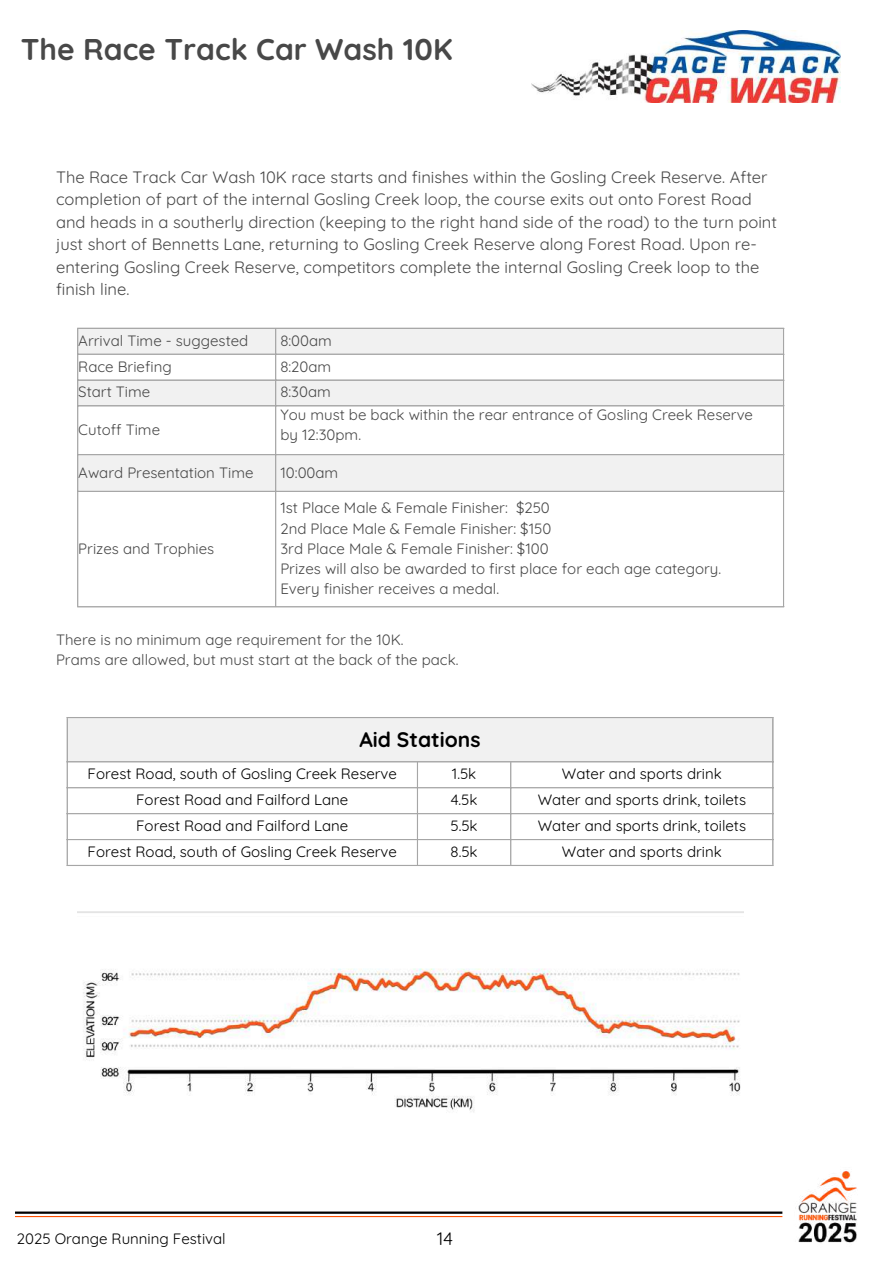
<style>
.page{position:relative;width:894px;height:1264px;background:#fff}
.page>*{position:absolute;margin:0;border:0;box-sizing:border-box;transform-origin:0 0}
.t1{font:700 30px "Quicksand";color:#484848}
.t2{font:700 21px "Quicksand";color:#000}
.t3{font:18px "Quicksand";color:#000}
.t4{font:16.5px/22.5px "Quicksand";color:#484848}
.t5{font:15px/20.2px "Quicksand";color:#484848}
.t6{font:15px "Quicksand";color:#000}
</style>
<div class="page">
<hr style="left:15px;top:1211px;width:767px;height:2px;background:#000">
<hr style="left:15px;top:1215px;width:767px;height:2px;background:#ff5100">
<div style="left:67px;top:717px;width:706px;height:45px;background:#f1f1f1"></div>
<hr style="left:67px;top:718px;width:1px;height:146px;background:#a6a6a6">
<hr style="left:417px;top:762px;width:1px;height:102px;background:#a6a6a6">
<hr style="left:510px;top:762px;width:1px;height:102px;background:#a6a6a6">
<hr style="left:772px;top:718px;width:1px;height:146px;background:#a6a6a6">
<hr style="left:67px;top:717px;width:706px;height:1px;background:#a6a6a6">
<hr style="left:67px;top:761px;width:706px;height:1px;background:#a6a6a6">
<hr style="left:67px;top:787px;width:706px;height:1px;background:#a6a6a6">
<hr style="left:67px;top:813px;width:706px;height:1px;background:#a6a6a6">
<hr style="left:67px;top:839px;width:706px;height:1px;background:#a6a6a6">
<hr style="left:67px;top:864px;width:706px;height:2px;background:#a6a6a6">
<svg style="left:78px;top:329px;width:704px;height:162px;fill:#f1f1f1"></svg>
<hr style="left:77px;top:329px;width:1px;height:277px;background:#a6a6a6">
<hr style="left:275px;top:329px;width:1px;height:277px;background:#a6a6a6">
<hr style="left:782px;top:329px;width:1px;height:277px;background:#a6a6a6">
<hr style="left:77px;top:328px;width:706px;height:1px;background:#a6a6a6">
<hr style="left:77px;top:353px;width:706px;height:2px;background:#a6a6a6">
<hr style="left:77px;top:379px;width:706px;height:1px;background:#a6a6a6">
<hr style="left:77px;top:405px;width:706px;height:1px;background:#a6a6a6">
<hr style="left:77px;top:454px;width:706px;height:1px;background:#a6a6a6">
<hr style="left:77px;top:491px;width:706px;height:1px;background:#a6a6a6">
<hr style="left:77px;top:606px;width:706px;height:1px;background:#a6a6a6">
<img style="left:77px;top:911px;width:666px;height:201px">
<img style="left:782px;top:1171px;width:75px;height:72px">
<img style="left:531px;top:31px;width:309px;height:72px">
<h1 class="t1" style="left:21px;top:29px;width:433px">The Race Track Car Wash 10K</h1>
<p class="t4" style="left:56px;top:165px;width:722px">The Race Track Car Wash 10K race starts and finishes within the Gosling Creek Reserve. After completion of part of the internal Gosling Creek loop, the course exits out onto Forest Road and heads in a southerly direction (keeping to the right hand side of the road) to the turn point just short of Bennetts Lane, returning to Gosling Creek Reserve along Forest Road. Upon re&shy;entering Gosling Creek Reserve, competitors complete the internal Gosling Creek loop to the finish line.</p>
<p class="t5" style="left:78px;top:330px;width:171px">Arrival Time - suggested</p>
<p class="t5" style="left:280px;top:330px;width:53px">8:00am</p>
<p class="t5" style="left:78px;top:356px;width:95px">Race Briefing</p>
<p class="t5" style="left:280px;top:356px;width:52px">8:20am</p>
<p class="t5" style="left:78px;top:382px;width:73px">Start Time</p>
<p class="t5" style="left:280px;top:382px;width:52px">8:30am</p>
<p class="t5" style="left:78px;top:419px;width:83px">Cutoff Time</p>
<p class="t5" style="left:280px;top:404px;width:474px">You must be back within the rear entrance of Gosling Creek Reserve by 12:30pm.</p>
<p class="t5" style="left:78px;top:462px;width:177px">Award Presentation Time</p>
<p class="t5" style="left:280px;top:462px;width:59px">10:00am</p>
<p class="t5" style="left:78px;top:538px;width:137px">Prizes and Trophies</p>
<p class="t5" style="left:280px;top:497px;width:442px">1st Place Male &amp; Female Finisher: $250<br>2nd Place Male &amp; Female Finisher: $150<br>3rd Place Male &amp; Female Finisher: $100<br>Prizes will also be awarded to first place for each age category.<br>Every finisher receives a medal.</p>
<p class="t5" style="left:56px;top:629px;width:404px">There is no minimum age requirement for the 10K.<br>Prams are allowed, but must start at the back of the pack.</p>
<h2 class="t2" style="left:359px;top:726px;width:122px">Aid Stations</h2>
<p class="t6" style="left:87px;top:764px;width:311px">Forest Road, south of Gosling Creek Reserve</p>
<p class="t6" style="left:452px;top:764px;width:26px">1.5k</p>
<p class="t6" style="left:561px;top:764px;width:161px">Water and sports drink</p>
<p class="t6" style="left:136px;top:790px;width:214px">Forest Road and Failford Lane</p>
<p class="t6" style="left:450px;top:790px;width:28px">4.5k</p>
<p class="t6" style="left:537px;top:790px;width:210px">Water and sports drink, toilets</p>
<p class="t6" style="left:136px;top:816px;width:214px">Forest Road and Failford Lane</p>
<p class="t6" style="left:450px;top:816px;width:29px">5.5k</p>
<p class="t6" style="left:537px;top:816px;width:210px">Water and sports drink, toilets</p>
<p class="t6" style="left:87px;top:842px;width:311px">Forest Road, south of Gosling Creek Reserve</p>
<p class="t6" style="left:450px;top:842px;width:29px">8.5k</p>
<p class="t6" style="left:561px;top:842px;width:161px">Water and sports drink</p>
<p class="t6" style="left:17px;top:1229px;width:210px">2025 Orange Running Festival</p>
<p class="t3" style="left:437px;top:1226px;width:18px">14</p>
</div>
